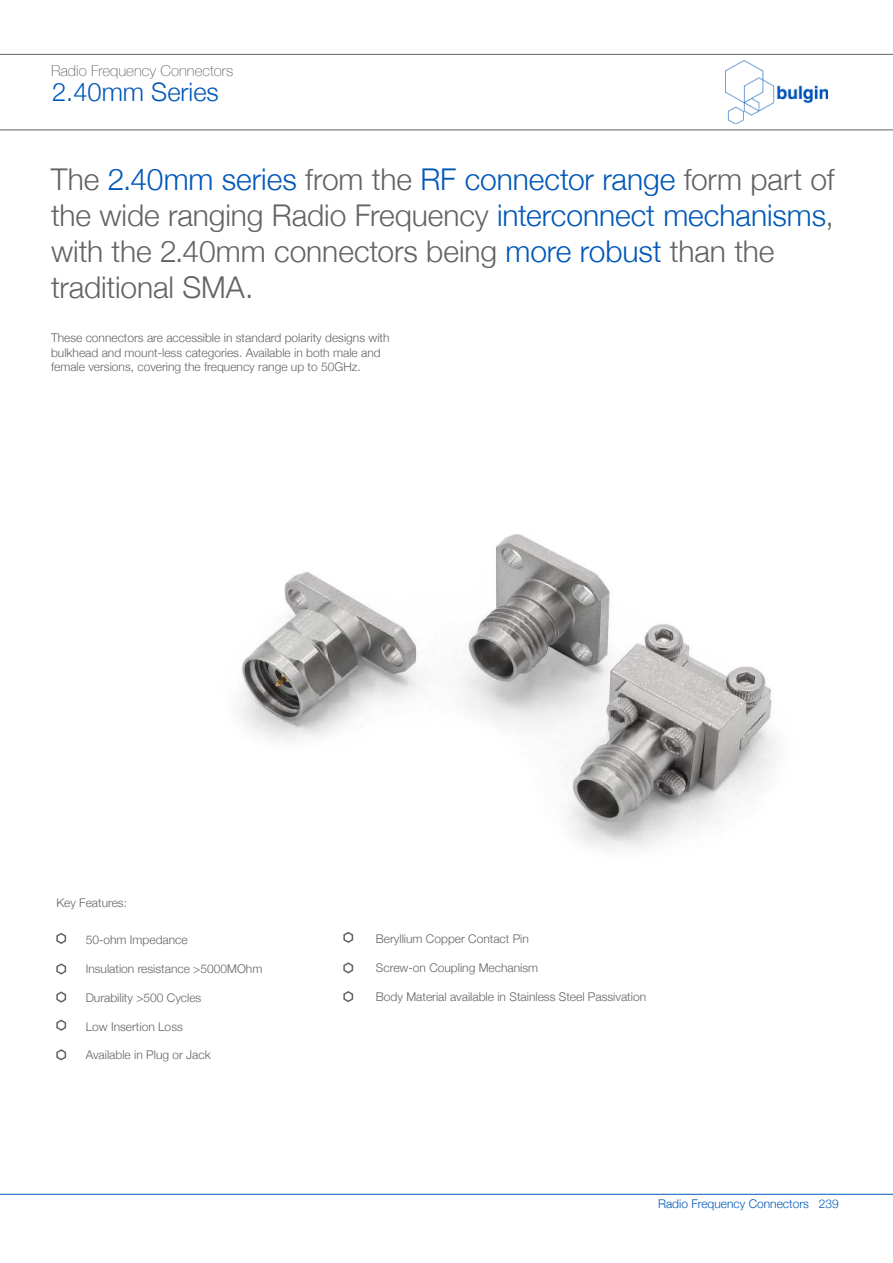
<style>
.page{position:relative;width:893px;height:1263px;background:#fff}
.page>*{position:absolute;margin:0;border:0;box-sizing:border-box;transform-origin:0 0}
.t1{font:300 30px/36px "Helvetica Neue";letter-spacing:-.005em;color:#646363}
.t2{font:300 25.5px "Helvetica Neue";color:#0057b8}
.t3{font:100 15px "Helvetica Neue";color:#626366}
.t4{font:300 12px/14.4px "Helvetica Neue";color:#626366}
.t5{font:300 12px "Helvetica Neue";color:#0057b8}
.s1{color:#0057b8}
</style>
<div class="page">
<img style="left:726px;top:61px;width:101px;height:63px">
<hr style="left:0;top:54px;width:893px;height:1px;background:#626366">
<hr style="left:0;top:129px;width:893px;height:1px;background:#626366">
<hr style="left:0;top:1194px;width:893px;height:1px;background:#0057b8">
<img style="left:239px;top:534px;width:537px;height:316px">
<svg style="left:56px;top:932px;width:11px;height:12px"></svg>
<svg style="left:343px;top:931px;width:11px;height:12px"></svg>
<svg style="left:56px;top:963px;width:11px;height:12px"></svg>
<svg style="left:343px;top:962px;width:11px;height:12px"></svg>
<svg style="left:56px;top:991px;width:11px;height:12px"></svg>
<svg style="left:56px;top:1019px;width:11px;height:12px"></svg>
<svg style="left:56px;top:1049px;width:11px;height:12px"></svg>
<svg style="left:343px;top:991px;width:11px;height:12px"></svg>
<p class="t3" style="left:51px;top:65px;width:184px">Radio Frequency Connectors</p>
<h2 class="t2" style="left:52px;top:71px;width:168px">2.40mm Series</h2>
<h1 class="t1" style="left:51px;top:164px;width:785px">The <span class="s1">2.40mm series</span> from the <span class="s1">RF connector range</span> form part of the wide ranging Radio Frequency <span class="s1">interconnect mechanisms</span>, with the 2.40mm connectors being <span class="s1">more robust</span> than the traditional SMA.</h1>
<p class="t4" style="left:51px;top:332px;width:340px">These connectors are accessible in standard polarity designs with bulkhead and mount-less categories. Available in both male and female versions, covering the frequency range up to 50GHz.</p>
<p class="t4" style="left:56px;top:896px;width:72px">Key Features:</p>
<p class="t4" style="left:86px;top:932px;width:104px">50-ohm Impedance</p>
<p class="t4" style="left:86px;top:961px;width:178px">Insulation resistance &gt;5000MOhm</p>
<p class="t4" style="left:86px;top:989px;width:117px">Durability &gt;500 Cycles</p>
<p class="t4" style="left:86px;top:1020px;width:99px">Low Insertion Loss</p>
<p class="t4" style="left:86px;top:1047px;width:126px">Available in Plug or Jack</p>
<p class="t4" style="left:376px;top:933px;width:154px">Beryllium Copper Contact Pin</p>
<p class="t4" style="left:376px;top:962px;width:164px">Screw-on Coupling Mechanism</p>
<p class="t4" style="left:376px;top:990px;width:272px">Body Material available in Stainless Steel Passivation</p>
<p class="t5" style="left:658px;top:1194px;width:182px">Radio Frequency Connectors 239</p>
</div>
